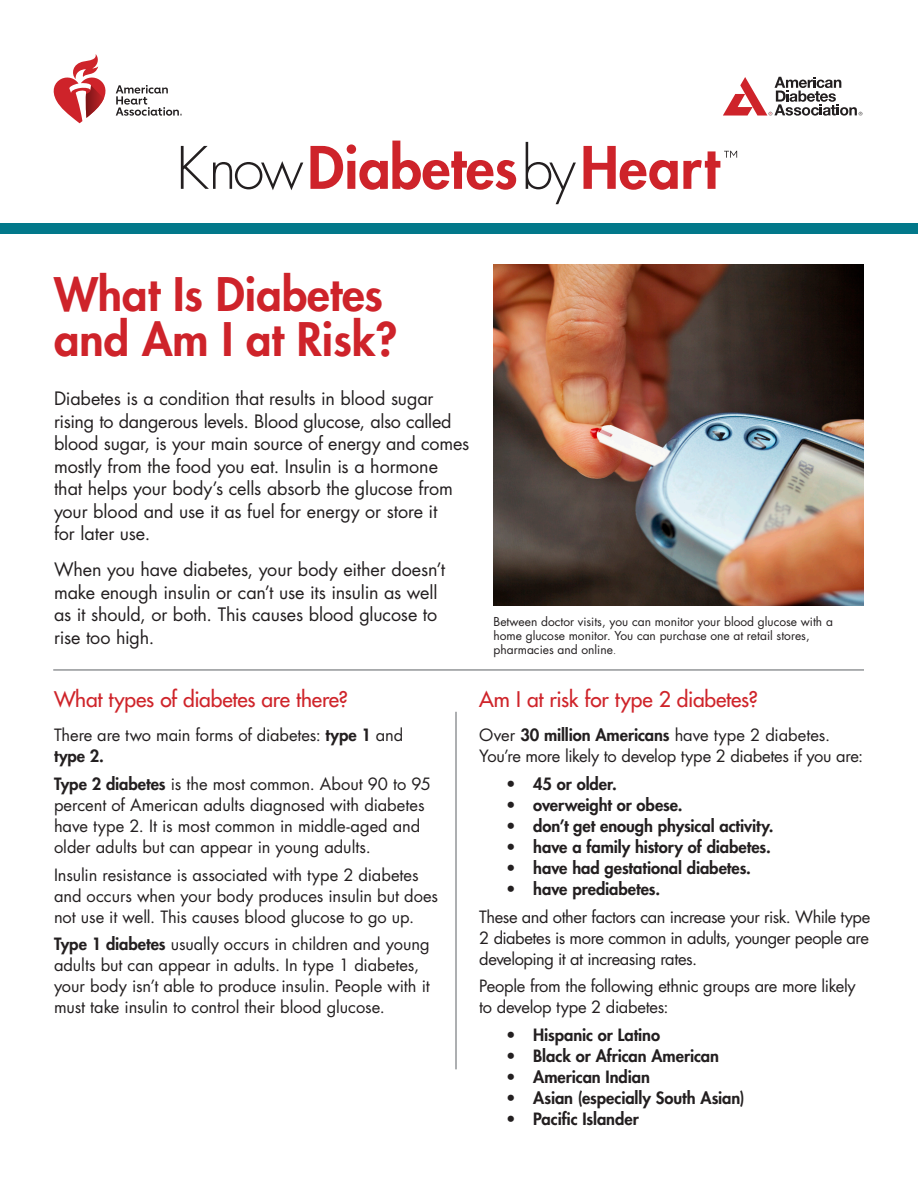
<style>
.page{position:relative;width:918px;height:1188px;background:#fff}
.page>*{position:absolute;margin:0;border:0;box-sizing:border-box;transform-origin:0 0}
.t1{font:800 45px/45px "Futura Std";color:#ce232a}
.t2{font:500 21px "Futura Std";letter-spacing:-.01em;color:#cf242a}
.t3{font:18px/22.5px "Futura Std";letter-spacing:-.01em;color:#231f20}
.t4{font:16.5px/21px "Futura Std";letter-spacing:-.005em;color:#231f20}
.t5{font:800 16.5px "Futura Std";letter-spacing:-.005em;color:#231f20}
.t6{font:12px/14.4px "Futura Std";color:#231f20}
.s1{font-weight:300}
.s2{font-weight:800}
</style>
<div class="page">
<svg style="left:181px;top:146px;width:122px;height:44px"></svg>
<svg style="left:310px;top:141px;width:206px;height:49px"></svg>
<svg style="left:526px;top:142px;width:50px;height:62px"></svg>
<svg style="left:584px;top:146px;width:153px;height:44px"></svg>
<div style="left:0;top:223px;width:918px;height:11px;background:#02788a"></div>
<img style="left:494px;top:265px;width:370px;height:341px">
<hr style="left:455px;top:712px;width:2px;height:357px;background:#939598">
<hr style="left:53px;top:669px;width:811px;height:2px;background:#939598">
<svg style="left:116px;top:85px;width:66px;height:31px"></svg>
<svg style="left:53px;top:54px;width:53px;height:69px"></svg>
<svg style="left:723px;top:77px;width:139px;height:39px"></svg>
<p class="t1" style="left:54px;top:272px;width:345px">What Is Diabetes and Am I at Risk?</p>
<p class="t3" style="left:54px;top:388px;width:417px">Diabetes is a condition that results in blood sugar rising to dangerous levels. Blood glucose, also called blood sugar, is your main source of energy and comes mostly from the food you eat. Insulin is a hormone that helps your body’s cells absorb the glucose from your blood and use it as fuel for energy or store it<br>for later use.</p>
<p class="t3" style="left:54px;top:559px;width:393px">When you have diabetes, your body either doesn’t make enough insulin or can’t use its insulin as well as it should, or both. This causes blood glucose to rise too high.</p>
<p class="t6" style="left:494px;top:614px;width:341px">Between doctor visits, you can monitor your blood glucose with a home glucose monitor. You can purchase one at retail stores, pharmacies and online<span class="s1">.</span></p>
<p class="t2" style="left:54px;top:686px;width:296px">What types of diabetes are there?</p>
<p class="t4" style="left:54px;top:725px;width:351px">There are two main forms of diabetes: <span class="s2">type 1</span> and <span class="s2">type 2.</span></p>
<p class="t4" style="left:54px;top:773px;width:378px"><span class="s2">Type 2 diabetes</span> is the most common. About 90 to 95 percent of American adults diagnosed with diabetes have type 2. It is most common in middle-aged and older adults but can appear in young adults.</p>
<p class="t4" style="left:54px;top:864px;width:386px">Insulin resistance is associated with type 2 diabetes and occurs when your body produces insulin but does not use it well. This causes blood glucose to go up.</p>
<p class="t4" style="left:54px;top:934px;width:377px"><span class="s2">Type 1 diabetes</span> usually occurs in children and young adults but can appear in adults. In type 1 diabetes, your body isn’t able to produce insulin. People with it must take insulin to control their blood glucose.</p>
<p class="t2" style="left:479px;top:686px;width:280px">Am I at risk for type 2 diabetes?</p>
<p class="t4" style="left:479px;top:725px;width:385px">Over <span class="s2">30 million Americans</span> have type 2 diabetes.<br>You’re more likely to develop type 2 diabetes if you are:</p>
<p class="t5" style="left:506px;top:773px;width:112px">• 45 or older.</p>
<p class="t5" style="left:506px;top:794px;width:178px">• overweight or obese.</p>
<p class="t5" style="left:506px;top:815px;width:269px">• don’t get enough physical activity.</p>
<p class="t5" style="left:506px;top:836px;width:266px">• have a family history of diabetes.</p>
<p class="t5" style="left:506px;top:857px;width:246px">• have had gestational diabetes.</p>
<p class="t5" style="left:506px;top:878px;width:155px">• have prediabetes.</p>
<p class="t4" style="left:479px;top:906px;width:393px;text-align:justify">These and other factors can increase your risk. While type 2 diabetes is more common in adults, younger people are developing it at increasing rates.</p>
<p class="t4" style="left:479px;top:976px;width:378px">People from the following ethnic groups are more likely to develop type 2 diabetes:</p>
<p class="t5" style="left:506px;top:1024px;width:155px">• Hispanic or Latino</p>
<p class="t5" style="left:506px;top:1045px;width:214px">• Black or African American</p>
<p class="t5" style="left:506px;top:1066px;width:145px">• American Indian</p>
<p class="t5" style="left:506px;top:1087px;width:240px">• Asian (especially South Asian)</p>
<p class="t5" style="left:506px;top:1108px;width:134px">• Pacific Islander</p>
</div>
